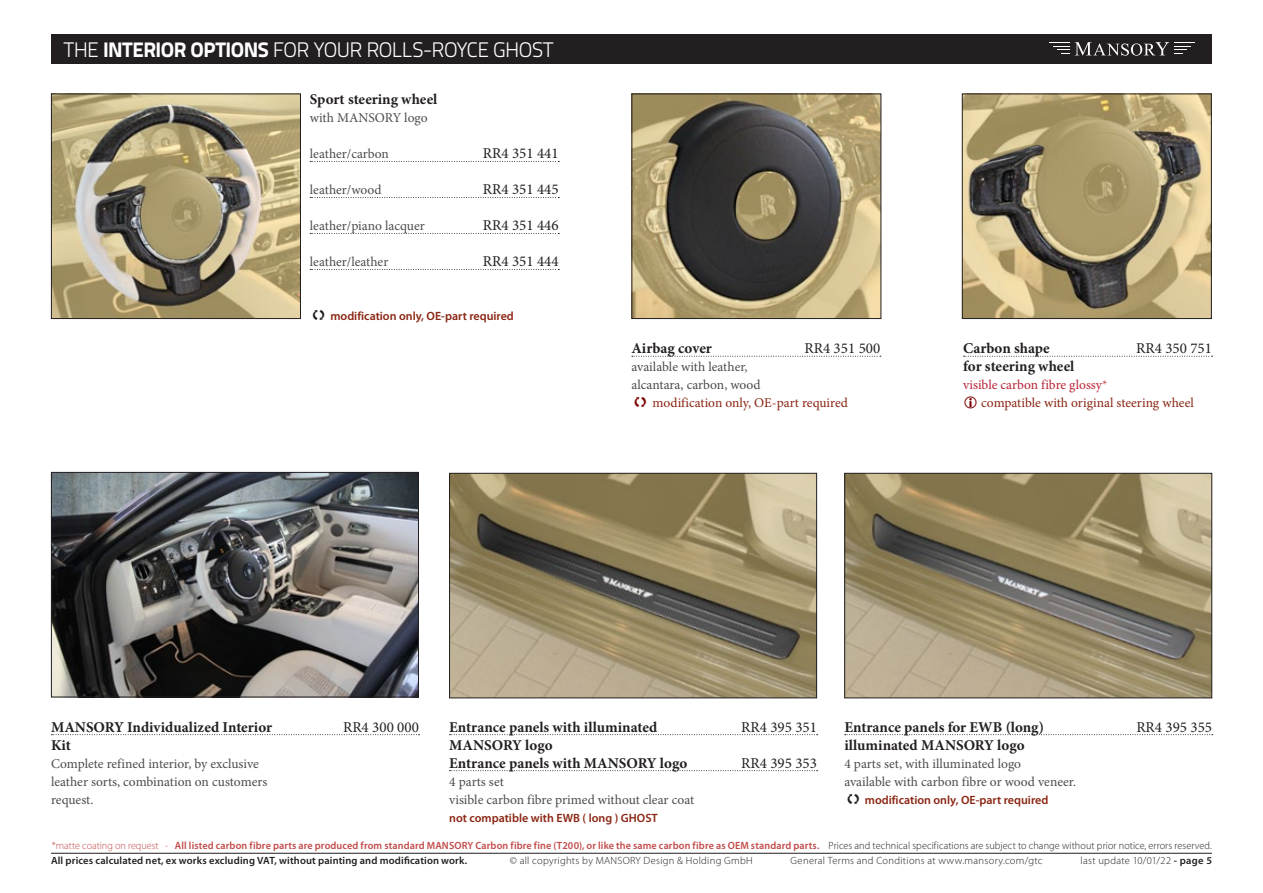
<style>
.page{position:relative;width:1263px;height:893px;background:#fff}
.page>*{position:absolute;margin:0;border:0;box-sizing:border-box;transform-origin:0 0}
.nadpis{font:300 21px "Titillium Text 22 L";letter-spacing:-.03em;color:#fff}
.name_of_product{font:700 15px/18px "Minion Pro";color:#231f20}
.NR{font:15px "Minion Pro";color:#231f20}
.description{font:700 15px "Minion Pro";color:#231f20}
.description-2{font:13.5px/18px "Minion Pro";color:#4b4c4d}
.description-3{font:13.5px "Minion Pro";color:#8a2512}
.description-4{font:13.5px "Minion Pro";color:#b92436}
.description-5{font:600 12px "Myriad Pro";color:#8a2512}
.poznamka_red{font:600 12px "Myriad Pro";color:#8a2512}
.t1{font:600 10.5px/15px "Myriad Pro";letter-spacing:.015em;color:#c24a49}
.t2{font:300 10.5px "Myriad Pro";letter-spacing:.03em;color:#231f20}
.s1{font-weight:800}
.s2{color:#231f20}
.s3{color:#790100}
.s4{color:#c24a49}
.s5{font-weight:300}
.s6{font-weight:300;color:#231f20}
.s7{font-weight:600}
</style>
<div class="page">
<div style="left:51px;top:34px;width:1161px;height:30px;background:#231f20"></div>
<svg style="left:1049px;top:42px;width:20px;height:12px"></svg>
<svg style="left:1075px;top:42px;width:120px;height:14px"></svg>
<hr style="left:51px;top:853px;width:1161px;height:1px;background:#231f20">
<img style="left:451px;top:475px;width:364px;height:221px">
<div style="left:449px;top:473px;width:368px;height:225px;border:1px solid #231f20"></div>
<img style="left:846px;top:475px;width:364px;height:221px">
<div style="left:844px;top:473px;width:368px;height:225px;border:1px solid #231f20"></div>
<img style="left:53px;top:474px;width:364px;height:221px">
<div style="left:51px;top:472px;width:368px;height:225px;border:1px solid #231f20"></div>
<img style="left:53px;top:96px;width:246px;height:221px">
<div style="left:51px;top:94px;width:250px;height:225px;border:1px solid #231f20"></div>
<img style="left:633px;top:96px;width:246px;height:221px">
<div style="left:631px;top:94px;width:250px;height:225px;border:1px solid #231f20"></div>
<img style="left:964px;top:96px;width:246px;height:221px">
<div style="left:962px;top:94px;width:250px;height:225px;border:1px solid #231f20"></div>
<svg style="left:51px;top:734px;width:368px;height:1px"></svg>
<svg style="left:449px;top:734px;width:369px;height:1px"></svg>
<svg style="left:449px;top:770px;width:369px;height:1px"></svg>
<svg style="left:845px;top:734px;width:368px;height:1px"></svg>
<svg style="left:632px;top:356px;width:249px;height:1px"></svg>
<svg style="left:963px;top:356px;width:249px;height:1px"></svg>
<svg style="left:310px;top:161px;width:249px;height:1px"></svg>
<svg style="left:310px;top:197px;width:249px;height:1px"></svg>
<svg style="left:310px;top:233px;width:249px;height:1px"></svg>
<svg style="left:310px;top:269px;width:249px;height:1px"></svg>
<p class="nadpis" style="left:64px;top:34px;width:491px">THE <span class="s1">INTERIOR OPTIONS</span> FOR YOUR ROLLS-ROYCE GHOST</p>
<p class="name_of_product" style="left:310px;top:90px;width:129px">Sport steering wheel</p>
<p class="description-2" style="left:310px;top:109px;width:119px">with MANSORY logo</p>
<p class="description-2" style="left:310px;top:145px;width:81px">leather/carbon</p>
<p class="description-2" style="left:310px;top:181px;width:73px">leather/wood</p>
<p class="description-2" style="left:310px;top:217px;width:116px">leather/piano lacquer</p>
<p class="description-2" style="left:310px;top:253px;width:80px">leather/leather</p>
<p class="NR" style="left:483px;top:144px;width:77px">RR4 351 441</p>
<p class="NR" style="left:483px;top:180px;width:77px">RR4 351 445</p>
<p class="NR" style="left:483px;top:216px;width:77px">RR4 351 446</p>
<p class="NR" style="left:483px;top:252px;width:77px">RR4 351 444</p>
<p class="poznamka_red" style="left:310px;top:309px;width:206px"><span class="s2">❑</span> modification only, OE-part required</p>
<p class="name_of_product" style="left:631px;top:339px;width:82px">Airbag cover</p>
<p class="description-2" style="left:631px;top:358px;width:118px">available with leather,</p>
<p class="description-2" style="left:631px;top:376px;width:131px">alcantara, carbon, wood</p>
<p class="description-3" style="left:631px;top:394px;width:218px"><span class="s3">❑</span> modification only, OE-part required</p>
<p class="description" style="left:963px;top:338px;width:88px">Carbon shape</p>
<p class="description" style="left:963px;top:356px;width:113px">for steering wheel</p>
<p class="description-4" style="left:963px;top:376px;width:146px">visible carbon fibre glossy<span class="s4">*</span></p>
<p class="description-3" style="left:981px;top:394px;width:214px">compatible with original steering wheel</p>
<p class="NR" style="left:804px;top:338px;width:77px">RR4 351 500</p>
<p class="NR" style="left:1136px;top:338px;width:77px">RR4 350 751</p>
<p class="name_of_product" style="left:51px;top:718px;width:223px">MANSORY Individualized Interior<br>Kit</p>
<p class="description-2" style="left:51px;top:754px;width:218px">Complete refined interior, by exclusive leather sorts, combination on customers request.</p>
<p class="name_of_product" style="left:449px;top:718px;width:210px">Entrance panels with illuminated</p>
<p class="name_of_product" style="left:449px;top:736px;width:105px">MANSORY logo</p>
<p class="name_of_product" style="left:449px;top:754px;width:240px">Entrance panels with MANSORY logo</p>
<p class="description-2" style="left:449px;top:772px;width:56px">4 parts set</p>
<p class="description-2" style="left:449px;top:790px;width:246px">visible carbon fibre primed without clear coat</p>
<p class="description-5" style="left:449px;top:810px;width:210px">not compatible with EWB ( long ) GHOST</p>
<p class="NR" style="left:343px;top:717px;width:77px">RR4 300 000</p>
<p class="NR" style="left:741px;top:717px;width:77px">RR4 395 351</p>
<p class="NR" style="left:741px;top:753px;width:77px">RR4 395 353</p>
<p class="name_of_product" style="left:844px;top:718px;width:201px">Entrance panels for EWB (long)</p>
<p class="name_of_product" style="left:844px;top:736px;width:182px">illuminated MANSORY logo</p>
<p class="description-2" style="left:844px;top:754px;width:178px">4 parts set, with illuminated logo</p>
<p class="description-2" style="left:844px;top:772px;width:233px">available with carbon fibre or wood veneer.</p>
<p class="description-5" style="left:844px;top:792px;width:206px"><span class="s2">❑</span> modification only, OE-part required</p>
<p class="NR" style="left:1136px;top:717px;width:77px">RR4 395 355</p>
<p class="t1" style="left:51px;top:837px;width:1162px"><span class="s5">*matte coating on request -</span> All listed carbon fibre parts are produced from standard MANSORY Carbon fibre fine (T200), or like the same carbon fibre as OEM standard parts. <span class="s6">Prices and technical specifications are subject to change without prior notice, errors reserved.<br></span><span class="s2">All prices calculated net, ex works excluding VAT, without painting and modification work.</span></p>
<p class="t2" style="left:510px;top:854px;width:244px">© all copyrights by MANSORY Design &amp; Holding GmbH</p>
<p class="t2" style="left:791px;top:854px;width:253px">General Terms and Conditions at www.mansory.com/gtc</p>
<p class="t2" style="left:1080px;top:854px;width:133px">last update 10/01/22 <span class="s7">- page 5</span></p>
</div>
